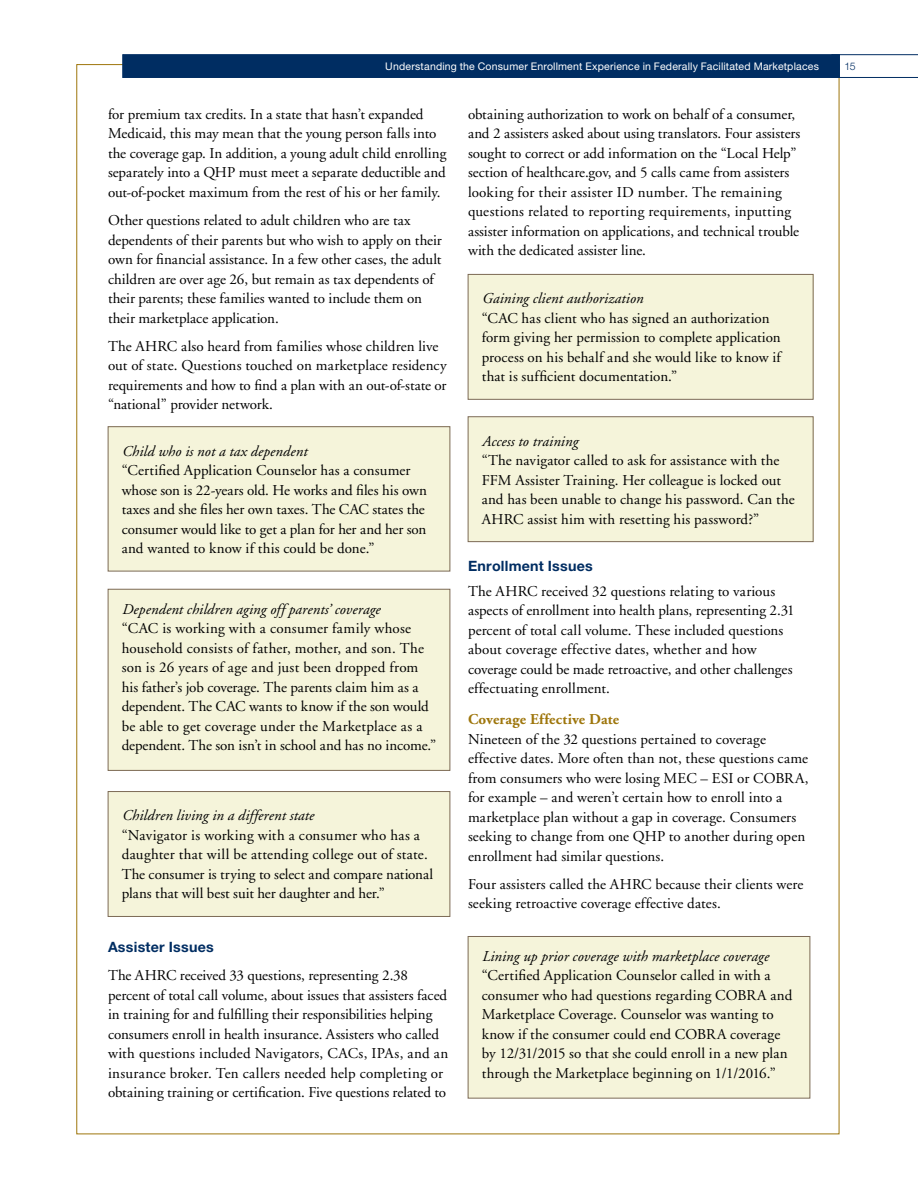
<style>
.page{position:relative;width:918px;height:1188px;background:#fff}
.page>*{position:absolute;margin:0;border:0;box-sizing:border-box;transform-origin:0 0}
.t1{font:15px/19.5px "Adobe Garamond";letter-spacing:.005em;color:#000}
.t2{font:italic 15px "Adobe Garamond";letter-spacing:.005em;color:#000}
.t3{font:700 15px "Adobe Garamond";letter-spacing:.01em;color:#9e760c}
.t4{font:700 14.25px "Helvetica Neue";letter-spacing:.015em;color:#002d62}
.t5{font:10.5px "Helvetica Neue";letter-spacing:.02em;color:#fff}
.t6{font:300 10.5px "Helvetica Neue";color:#002d62}
</style>
<div class="page">
<svg style="left:840px;top:54px;width:78px;height:24px"></svg>
<div style="left:122px;top:54px;width:718px;height:24px;background:#002d62;border:1px solid #002d62"></div>
<div style="left:108px;top:427px;width:342px;height:144px;background:#f5f4da"></div>
<div style="left:108px;top:589px;width:342px;height:181px;background:#f5f4da"></div>
<div style="left:108px;top:589px;width:342px;height:181px;border:1px solid #7c6a55"></div>
<div style="left:108px;top:792px;width:342px;height:124px;background:#f5f4da"></div>
<div style="left:108px;top:791px;width:342px;height:126px;border:1px solid #7c6a55"></div>
<div style="left:468px;top:274px;width:345px;height:125px;background:#f5f4da"></div>
<div style="left:468px;top:274px;width:345px;height:125px;border:1px solid #7c6a55"></div>
<div style="left:468px;top:417px;width:345px;height:125px;background:#f5f4da"></div>
<div style="left:468px;top:417px;width:345px;height:125px;border:1px solid #7c6a55"></div>
<div style="left:468px;top:936px;width:342px;height:162px;background:#f5f4da"></div>
<div style="left:468px;top:936px;width:342px;height:162px;border:1px solid #7c6a55"></div>
<p class="t5" style="left:385px;top:60px;width:435px">Understanding the Consumer Enrollment Experience in Federally Facilitated Marketplaces</p>
<p class="t6" style="left:844px;top:59px;width:13px">15</p>
<p class="t1" style="left:108px;top:105px;width:340px">for premium tax credits. In a state that hasn’t expanded Medicaid, this may mean that the young person falls into the coverage gap. In addition, a young adult child enrolling separately into a QHP must meet a separate deductible and out-of-pocket maximum from the rest of his or her family.</p>
<p class="t1" style="left:108px;top:211px;width:335px">Other questions related to adult children who are tax dependents of their parents but who wish to apply on their own for financial assistance. In a few other cases, the adult children are over age 26, but remain as tax dependents of their parents; these families wanted to include them on their marketplace application.</p>
<p class="t1" style="left:108px;top:337px;width:340px">The AHRC also heard from families whose children live out of state. Questions touched on marketplace residency requirements and how to find a plan with an out-of-state or “national” provider network.</p>
<p class="t2" style="left:122px;top:443px;width:187px">Child who is not a tax dependent</p>
<p class="t1" style="left:122px;top:461px;width:307px">“Certified Application Counselor has a consumer whose son is 22-years old. He works and files his own taxes and she files her own taxes. The CAC states the consumer would like to get a plan for her and her son and wanted to know if this could be done.”</p>
<p class="t1" style="left:468px;top:105px;width:334px">obtaining authorization to work on behalf of a consumer, and 2 assisters asked about using translators. Four assisters sought to correct or add information on the “Local Help” section of healthcare.gov, and 5 calls came from assisters looking for their assister ID number. The remaining questions related to reporting requirements, inputting assister information on applications, and technical trouble with the dedicated assister line.</p>
<p class="t2" style="left:482px;top:290px;width:163px">Gaining client authorization</p>
<p class="t1" style="left:482px;top:309px;width:301px">“CAC has client who has signed an authorization form giving her permission to complete application process on his behalf and she would like to know if that is sufficient documentation.”</p>
<p class="t2" style="left:482px;top:433px;width:98px">Access to training</p>
<p class="t1" style="left:482px;top:451px;width:315px">“The navigator called to ask for assistance with the FFM Assister Training. Her colleague is locked out and has been unable to change his password. Can the AHRC assist him with resetting his password?”</p>
<p class="t4" style="left:468px;top:558px;width:126px">Enrollment Issues</p>
<p class="t1" style="left:468px;top:582px;width:328px">The AHRC received 32 questions relating to various aspects of enrollment into health plans, representing 2.31 percent of total call volume. These included questions about coverage effective dates, whether and how coverage could be made retroactive, and other challenges effectuating enrollment.</p>
<p class="t3" style="left:468px;top:711px;width:153px">Coverage Effective Date</p>
<p class="t1" style="left:468px;top:730px;width:342px">Nineteen of the 32 questions pertained to coverage effective dates. More often than not, these questions came from consumers who were losing MEC – ESI or COBRA, for example – and weren’t certain how to enroll into a marketplace plan without a gap in coverage. Consumers seeking to change from one QHP to another during open enrollment had similar questions.</p>
<p class="t1" style="left:468px;top:875px;width:337px">Four assisters called the AHRC because their clients were seeking retroactive coverage effective dates.</p>
<p class="t2" style="left:482px;top:948px;width:288px">Lining up prior coverage with marketplace coverage</p>
<p class="t1" style="left:482px;top:966px;width:312px">“Certified Application Counselor called in with a consumer who had questions regarding COBRA and Marketplace Coverage. Counselor was wanting to know if the consumer could end COBRA coverage by 12/31/2015 so that she could enroll in a new plan through the Marketplace beginning on 1/1/2016.”</p>
<p class="t2" style="left:122px;top:601px;width:260px">Dependent children aging off parents’ coverage</p>
<p class="t1" style="left:122px;top:619px;width:316px">“CAC is working with a consumer family whose household consists of father, mother, and son. The son is 26 years of age and just been dropped from his father’s job coverage. The parents claim him as a dependent. The CAC wants to know if the son would be able to get coverage under the Marketplace as a dependent. The son isn’t in school and has no income.”</p>
<p class="t2" style="left:122px;top:808px;width:194px">Children living in a different state</p>
<p class="t1" style="left:122px;top:826px;width:313px">“Navigator is working with a consumer who has a daughter that will be attending college out of state.<br>The consumer is trying to select and compare national plans that will best suit her daughter and her.”</p>
<p class="t4" style="left:108px;top:938px;width:107px">Assister Issues</p>
<p class="t1" style="left:108px;top:966px;width:342px">The AHRC received 33 questions, representing 2.38 percent of total call volume, about issues that assisters faced in training for and fulfilling their responsibilities helping consumers enroll in health insurance. Assisters who called with questions included Navigators, CACs, IPAs, and an insurance broker. Ten callers needed help completing or obtaining training or certification. Five questions related to</p>
</div>
